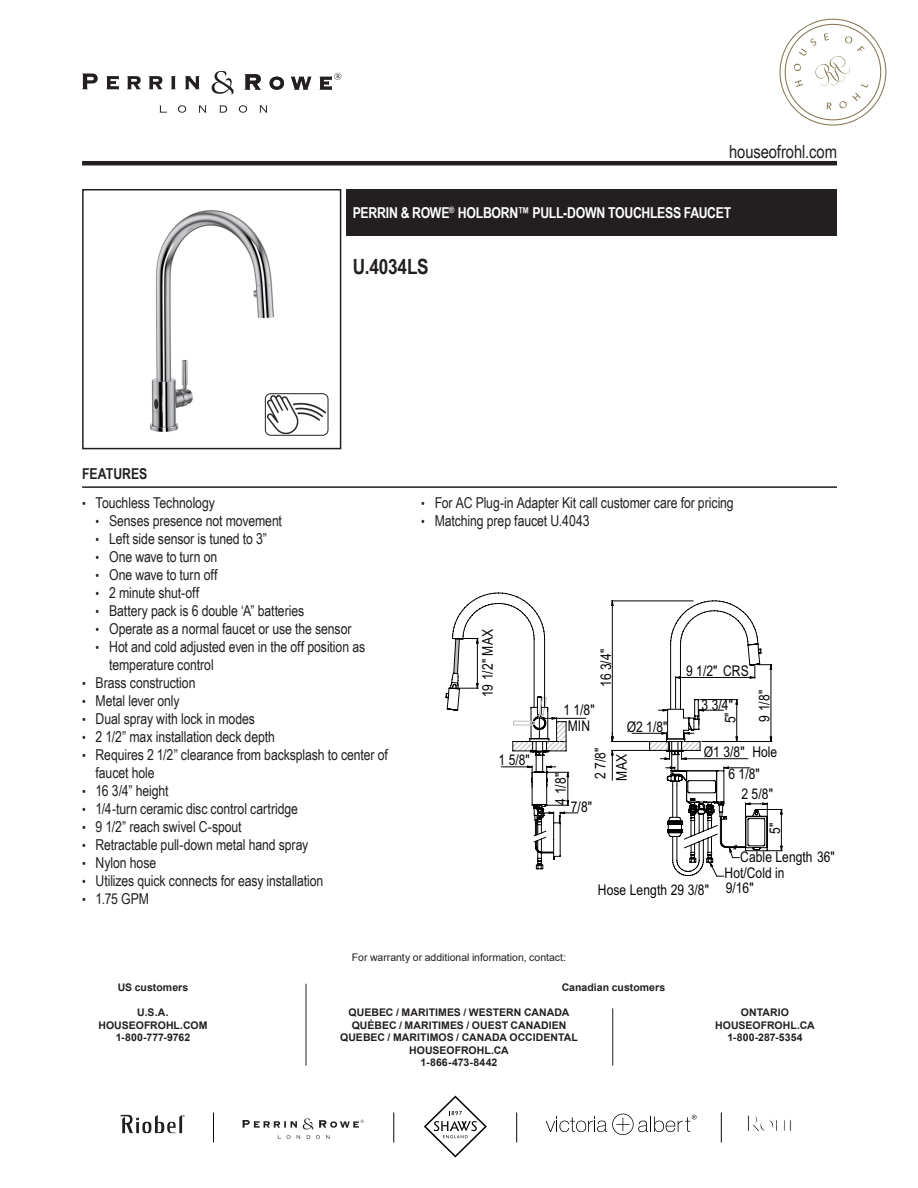
<style>
.page{position:relative;width:918px;height:1188px;background:#fff}
.page>*{position:absolute;margin:0;border:0;box-sizing:border-box;transform-origin:0 0}
.Product_Info_Nest{font:700 21px "Arial Narrow";letter-spacing:-.01em;color:#231f20}
.t1{font:18px "Arial Narrow";letter-spacing:-.005em;color:#231f20}
.t2{font:15px/18px "Arial Narrow";letter-spacing:-.005em;color:#231f20}
.Product_Title_Bar{font:700 15px "Arial Narrow";letter-spacing:-.02em;color:#fff}
.t3{font:700 15px "Arial Narrow";color:#231f20}
.t4{font:14.7px/21.1px "Arial Narrow";letter-spacing:.005em;color:#040503}
.t5{font:700 10.5px/12.6px "Arial";letter-spacing:.005em;color:#231f20;text-align:center}
.t6{font:10.5px "Arial";color:#231f20}
.s1{font-size:12.75px}
</style>
<div class="page">
<hr style="left:82px;top:161px;width:755px;height:4px;background:#231f20">
<hr style="left:306px;top:984px;width:1px;height:82px;background:#231f20">
<hr style="left:612px;top:1008px;width:1px;height:58px;background:#231f20">
<svg style="left:546px;top:1114px;width:151px;height:21px"></svg>
<svg style="left:213px;top:1113px;width:1px;height:29px"></svg>
<svg style="left:393px;top:1113px;width:1px;height:29px"></svg>
<svg style="left:516px;top:1113px;width:1px;height:29px"></svg>
<svg style="left:721px;top:1113px;width:1px;height:29px"></svg>
<svg style="left:747px;top:1115px;width:44px;height:17px"></svg>
<svg style="left:120px;top:1115px;width:65px;height:18px"></svg>
<svg style="left:242px;top:1118px;width:122px;height:21px"></svg>
<svg style="left:424px;top:1096px;width:63px;height:62px"></svg>
<svg style="left:779px;top:18px;width:108px;height:108px"></svg>
<svg style="left:82px;top:74px;width:16px;height:15px"></svg>
<svg style="left:106px;top:75px;width:13px;height:15px"></svg>
<svg style="left:127px;top:76px;width:14px;height:13px"></svg>
<svg style="left:149px;top:76px;width:14px;height:13px"></svg>
<svg style="left:171px;top:76px;width:5px;height:13px"></svg>
<svg style="left:185px;top:76px;width:15px;height:13px"></svg>
<svg style="left:211px;top:71px;width:23px;height:24px"></svg>
<svg style="left:159px;top:105px;width:8px;height:8px"></svg>
<svg style="left:178px;top:105px;width:8px;height:8px"></svg>
<svg style="left:199px;top:105px;width:7px;height:8px"></svg>
<svg style="left:219px;top:105px;width:8px;height:8px"></svg>
<svg style="left:239px;top:105px;width:8px;height:8px"></svg>
<svg style="left:259px;top:105px;width:8px;height:8px"></svg>
<svg style="left:245px;top:74px;width:16px;height:16px"></svg>
<svg style="left:270px;top:77px;width:14px;height:13px"></svg>
<svg style="left:291px;top:77px;width:20px;height:13px"></svg>
<svg style="left:320px;top:73px;width:21px;height:17px"></svg>
<hr style="left:82px;top:486px;width:755px;height:2px;background:#231f20">
<div style="left:346px;top:189px;width:491px;height:46px;background:#231f20"></div>
<img style="left:150px;top:210px;width:179px;height:226px">
<div style="left:82px;top:189px;width:259px;height:260px;border:2px solid #231f20"></div>
<svg style="left:446px;top:593px;width:337px;height:284px"></svg>
<hr style="left:477px;top:638px;width:1px;height:50px;background:#040503">
<img style="left:267px;top:396px;width:59px;height:37px">
<div style="left:265px;top:394px;width:63px;height:41px;border:1px solid #231f20;border-radius:5px"></div>
<p class="t1" style="left:729px;top:138px;width:109px">houseofrohl.com</p>
<p class="Product_Title_Bar" style="left:353px;top:201px;width:380px">PERRIN &amp; ROWE<sup>®</sup> HOLBORN™ PULL-DOWN TOUCHLESS FAUCET</p>
<p class="t3" style="left:82px;top:462px;width:67px">FEATURES</p>
<p class="Product_Info_Nest" style="left:353px;top:251px;width:77px">U.4034LS</p>
<p class="t2" style="left:82px;top:494px;width:134px"><span class="s1">•</span> Touchless Technology</p>
<p class="t2" style="left:96px;top:512px;width:188px"><span class="s1">•</span> Senses presence not movement</p>
<p class="t2" style="left:96px;top:530px;width:173px"><span class="s1">•</span> Left side sensor is tuned to 3”</p>
<p class="t2" style="left:96px;top:548px;width:123px"><span class="s1">•</span> One wave to turn on</p>
<p class="t2" style="left:96px;top:566px;width:123px"><span class="s1">•</span> One wave to turn off</p>
<p class="t2" style="left:96px;top:584px;width:105px"><span class="s1">•</span> 2 minute shut-off</p>
<p class="t2" style="left:96px;top:602px;width:210px"><span class="s1">•</span> Battery pack is 6 double ‘A” batteries</p>
<p class="t2" style="left:96px;top:620px;width:257px"><span class="s1">•</span> Operate as a normal faucet or use the sensor</p>
<p class="t2" style="left:109px;top:638px;width:258px;text-indent:-14px"><span class="s1">•</span> Hot and cold adjusted even in the off position as temperature control</p>
<p class="t2" style="left:82px;top:674px;width:115px"><span class="s1">•</span> Brass construction</p>
<p class="t2" style="left:82px;top:692px;width:99px"><span class="s1">•</span> Metal lever only</p>
<p class="t2" style="left:82px;top:710px;width:174px"><span class="s1">•</span> Dual spray with lock in modes</p>
<p class="t2" style="left:82px;top:728px;width:194px"><span class="s1">•</span> 2 1/2” max installation deck depth</p>
<p class="t2" style="left:96px;top:746px;width:294px;text-indent:-14px"><span class="s1">•</span> Requires 2 1/2” clearance from backsplash to center of faucet hole</p>
<p class="t2" style="left:82px;top:782px;width:88px"><span class="s1">•</span> 16 3/4” height</p>
<p class="t2" style="left:82px;top:800px;width:218px"><span class="s1">•</span> 1/4-turn ceramic disc control cartridge</p>
<p class="t2" style="left:82px;top:818px;width:161px"><span class="s1">•</span> 9 1/2” reach swivel C-spout</p>
<p class="t2" style="left:82px;top:836px;width:228px"><span class="s1">•</span> Retractable pull-down metal hand spray</p>
<p class="t2" style="left:82px;top:854px;width:76px"><span class="s1">•</span> Nylon hose</p>
<p class="t2" style="left:82px;top:872px;width:243px"><span class="s1">•</span> Utilizes quick connects for easy installation</p>
<p class="t2" style="left:82px;top:890px;width:68px"><span class="s1">•</span> 1.75 GPM</p>
<p class="t2" style="left:421px;top:494px;width:314px"><span class="s1">•</span> For AC Plug-in Adapter Kit call customer care for pricing</p>
<p class="t2" style="left:421px;top:512px;width:170px"><span class="s1">•</span> Matching prep faucet U.4043</p>
<p class="t4" style="left:477px;top:697px;width:69px;rotate:-90deg">19 1/2" MAX</p>
<p class="t4" style="left:499px;top:749px;width:33px">1 5/8"</p>
<p class="t4" style="left:595px;top:687px;width:40px;rotate:-90deg">16 3/4"</p>
<p class="t4" style="left:563px;top:702px;width:33px;line-height:15.5px;text-align:center">1 1/8"<br>MIN</p>
<p class="t4" style="left:627px;top:716px;width:42px">Ø2 1/8"</p>
<p class="t4" style="left:589px;top:781px;width:34px;rotate:-90deg">2 7/8"<br>MAX</p>
<p class="t4" style="left:550px;top:805px;width:33px;rotate:-90deg">4 1/8"</p>
<p class="t4" style="left:571px;top:795px;width:23px">7/8"</p>
<p class="t4" style="left:686px;top:660px;width:64px">9 1/2" CRS</p>
<p class="t4" style="left:719px;top:723px;width:13px;rotate:-90deg">5"</p>
<p class="t4" style="left:753px;top:722px;width:33px;rotate:-90deg">9 1/8"</p>
<p class="t4" style="left:704px;top:741px;width:75px">Ø1 3/8" Hole</p>
<p class="t4" style="left:702px;top:694px;width:33px">3 3/4"</p>
<p class="t4" style="left:728px;top:763px;width:33px">6 1/8"</p>
<p class="t4" style="left:742px;top:783px;width:33px">2 5/8"</p>
<p class="t4" style="left:764px;top:834px;width:13px;rotate:-90deg">5"</p>
<p class="t4" style="left:740px;top:846px;width:96px">Cable Length 36"</p>
<p class="t4" style="left:725px;top:862px;width:62px">Hot/Cold in</p>
<p class="t4" style="left:598px;top:879px;width:157px">Hose Length 29 3/8" 9/16"</p>
<p class="t6" style="left:352px;top:950px;width:216px">For warranty or additional information, contact:</p>
<p class="t5" style="left:118px;top:981px;width:72px">US customers</p>
<p class="t5" style="left:562px;top:981px;width:105px">Canadian customers</p>
<p class="t5" style="left:340px;top:1006px;width:239px">QUEBEC / MARITIMES / WESTERN CANADA<br>QUÉBEC / MARITIMES / OUEST CANADIEN<br>QUEBEC / MARITIMOS / CANADA OCCIDENTAL<br>HOUSEOFROHL.CA<br>1-866-473-8442</p>
<p class="t5" style="left:715px;top:1006px;width:101px">ONTARIO<br>HOUSEOFROHL.CA<br>1-800-287-5354</p>
<p class="t5" style="left:98px;top:1006px;width:111px">U.S.A.<br>HOUSEOFROHL.COM<br>1-800-777-9762</p>
</div>
